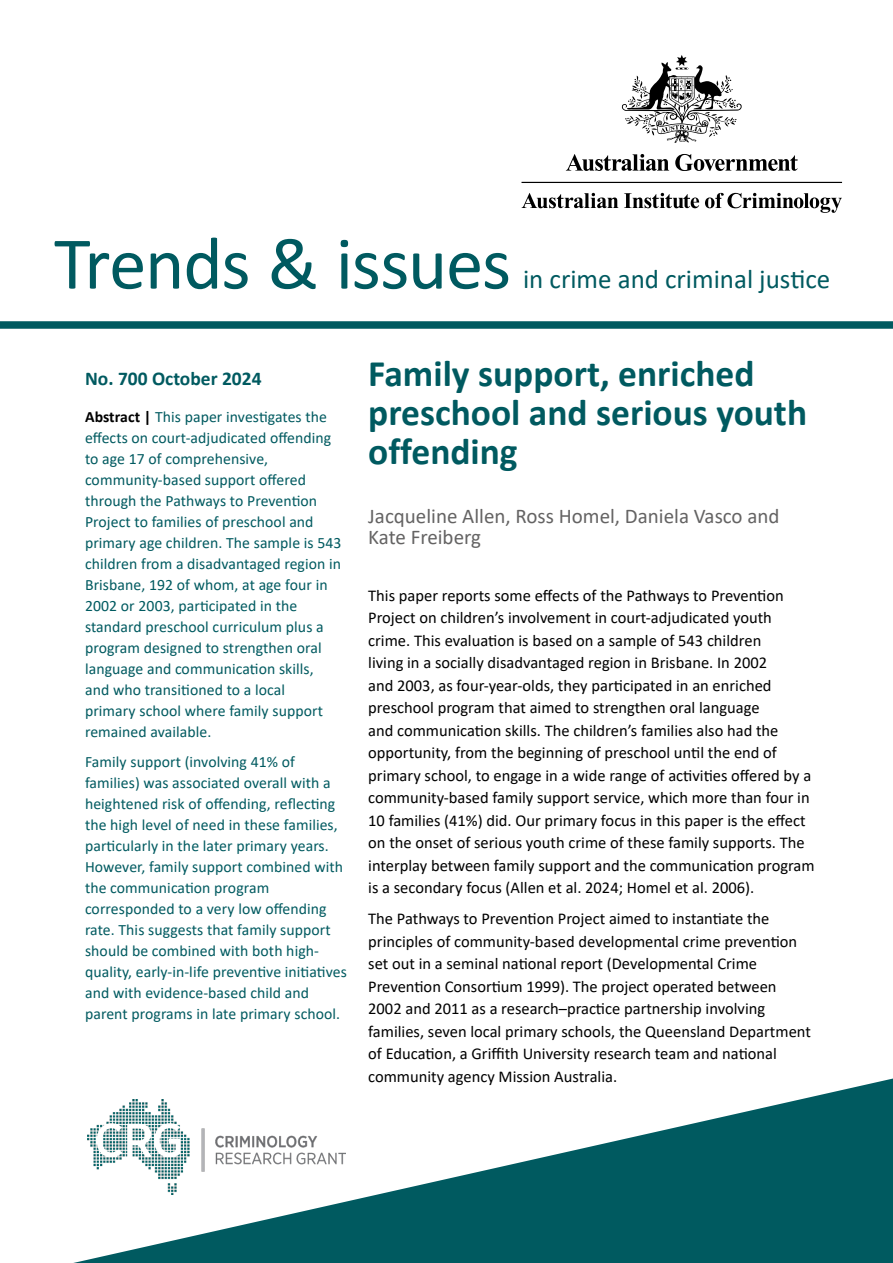
<style>
.page{position:relative;width:893px;height:1263px;background:#fff}
.page>*{position:absolute;margin:0;border:0;box-sizing:border-box;transform-origin:0 0}
.T1{font:75px "Calibri";letter-spacing:-.02em;color:#005a60}
.t1{font:700 37.5px/39px "Calibri";color:#005a60}
.T1-2{font:27px "Calibri";color:#005a60}
.authors{font:21px/21px "Calibri";color:#646363}
.publication{font:700 19.5px "Calibri";color:#005a60}
.body{font:16.5px/22.5px "Calibri";color:#000}
.director_summary{font:15.75px/21px "Calibri";letter-spacing:.005em;color:#005a60}
.s1{font-weight:700;color:#000}
</style>
<div class="page">
<div style="left:0;top:321px;width:893px;height:8px;background:#005a60"></div>
<svg style="left:73px;top:1078px;width:820px;height:185px;fill:#005a60"></svg>
<svg style="left:566px;top:154px;width:103px;height:17px"></svg>
<svg style="left:675px;top:154px;width:123px;height:17px"></svg>
<svg style="left:622px;top:55px;width:120px;height:88px"></svg>
<hr style="left:521px;top:182px;width:321px;height:1px;background:#000">
<svg style="left:522px;top:193px;width:96px;height:15px"></svg>
<svg style="left:624px;top:193px;width:75px;height:15px"></svg>
<svg style="left:705px;top:193px;width:137px;height:20px"></svg>
<img style="left:88px;top:1099px;width:257px;height:96px">
<p class="T1" style="left:54px;top:211px;width:459px">Trends &amp; issues</p>
<p class="T1-2" style="left:523px;top:261px;width:309px">in crime and criminal justice</p>
<p class="publication" style="left:85px;top:365px;width:178px">No. 700 October 2024</p>
<p class="director_summary" style="left:85px;top:406px;width:258px"><span class="s1">Abstract |</span> This paper investigates the effects on court-adjudicated offending to age 17 of comprehensive, community‑based support offered through the Pathways to Prevention Project to families of preschool and primary age children. The sample is 543 children from a disadvantaged region in Brisbane, 192 of whom, at age four in 2002 or 2003, participated in the standard preschool curriculum plus a program designed to strengthen oral language and communication skills, and who transitioned to a local<br>primary school where family support remained available.</p>
<p class="director_summary" style="left:85px;top:751px;width:263px">Family support (involving 41% of families) was associated overall with a heightened risk of offending, reflecting the high level of need in these families, particularly in the later primary years.<br>However, family support combined with the communication program corresponded to a very low offending rate. This suggests that family support should be combined with both high&shy;quality, early-in-life preventive initiatives and with evidence-based child and parent programs in late primary school.</p>
<p class="t1" style="left:368px;top:353px;width:440px">Family support, enriched preschool and serious youth offending</p>
<p class="authors" style="left:368px;top:505px;width:413px">Jacqueline Allen, Ross Homel, Daniela Vasco and<br>Kate Freiberg</p>
<p class="body" style="left:368px;top:583px;width:448px">This paper reports some effects of the Pathways to Prevention Project on children’s involvement in court-adjudicated youth crime. This evaluation is based on a sample of 543 children<br>living in a socially disadvantaged region in Brisbane. In 2002<br>and 2003, as four-year-olds, they participated in an enriched preschool program that aimed to strengthen oral language<br>and communication skills. The children’s families also had the opportunity, from the beginning of preschool until the end of primary school, to engage in a wide range of activities offered by a community-based family support service, which more than four in 10 families (41%) did. Our primary focus in this paper is the effect on the onset of serious youth crime of these family supports. The interplay between family support and the communication program is a secondary focus (Allen et al. 2024; Homel et al. 2006).</p>
<p class="body" style="left:368px;top:907px;width:444px">The Pathways to Prevention Project aimed to instantiate the principles of community-based developmental crime prevention set out in a seminal national report (Developmental Crime Prevention Consortium 1999). The project operated between 2002 and 2011 as a research–practice partnership involving families, seven local primary schools, the Queensland Department of Education, a Griffith University research team and national community agency Mission Australia.</p>
</div>
